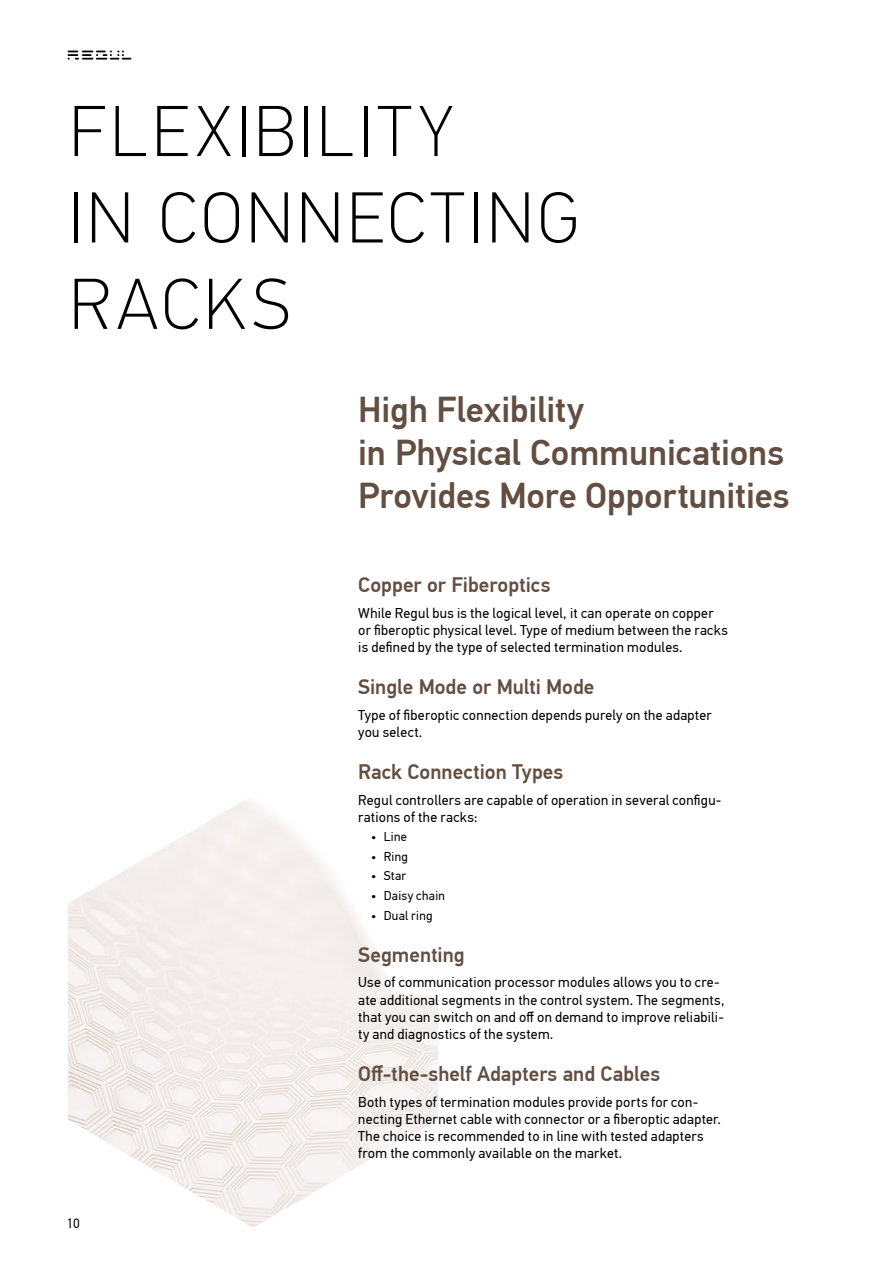
<style>
.page{position:relative;width:893px;height:1263px;background:#fff}
.page>*{position:absolute;margin:0;border:0;box-sizing:border-box;transform-origin:0 0}
.t1{font:100 72px/86.4px "PF Din Text Pro";letter-spacing:.05em;color:#000}
.t2{font:500 36px/43.2px "PF Din Text Pro";letter-spacing:-.005em;color:#634e42}
.t3{font:500 21px "PF Din Text Pro";color:#634e42}
.t4{font:14.25px/17.1px "PF Din Text Pro";letter-spacing:.015em;color:#000}
.t5{font:13.5px "PF Din Text Pro";color:#000}
.t6{font:12.75px "PF Din Text Pro";letter-spacing:.025em;color:#000}
</style>
<div class="page">
<img style="left:68px;top:800px;width:370px;height:428px">
<svg style="left:68px;top:51px;width:63px;height:9px"></svg>
<h1 class="t1" style="left:69px;top:89px;width:513px">FLEXIBILITY<br>IN CONNECTING<br>RACKS</h1>
<h2 class="t2" style="left:358px;top:388px;width:433px">High Flexibility<br>in Physical Communications<br>Provides More Opportunities</h2>
<p class="t5" style="left:67px;top:1215px;width:14px">10</p>
<h3 class="t3" style="left:358px;top:572px;width:194px">Copper or Fiberoptics</h3>
<p class="t4" style="left:358px;top:604px;width:371px">While Regul bus is the logical level, it can operate on copper or fiberoptic physical level. Type of medium between the racks is defined by the type of selected termination modules.</p>
<h3 class="t3" style="left:358px;top:674px;width:238px">Single Mode or Multi Mode</h3>
<p class="t4" style="left:358px;top:706px;width:355px">Type of fiberoptic connection depends purely on the adapter you select.</p>
<h3 class="t3" style="left:358px;top:759px;width:207px">Rack Connection Types</h3>
<p class="t4" style="left:358px;top:791px;width:365px">Regul controllers are capable of operation in several configu&shy;rations of the racks:</p>
<p class="t6" style="left:371px;top:829px;width:37px">• Line</p>
<p class="t6" style="left:371px;top:849px;width:38px">• Ring</p>
<p class="t6" style="left:371px;top:868px;width:37px">• Star</p>
<p class="t6" style="left:371px;top:888px;width:75px">• Daisy chain</p>
<p class="t6" style="left:371px;top:908px;width:63px">• Dual ring</p>
<h3 class="t3" style="left:358px;top:942px;width:108px">Segmenting</h3>
<p class="t4" style="left:358px;top:974px;width:368px">Use of communication processor modules allows you to cre&shy;ate additional segments in the control system. The segments, that you can switch on and off on demand to improve reliabili&shy;ty and diagnostics of the system.</p>
<h3 class="t3" style="left:358px;top:1061px;width:303px">Off-the-shelf Adapters and Cables</h3>
<p class="t4" style="left:358px;top:1093px;width:364px">Both types of termination modules provide ports for con&shy;necting Ethernet cable with connector or a fiberoptic adapter.<br>The choice is recommended to in line with tested adapters from the commonly available on the market.</p>
</div>
